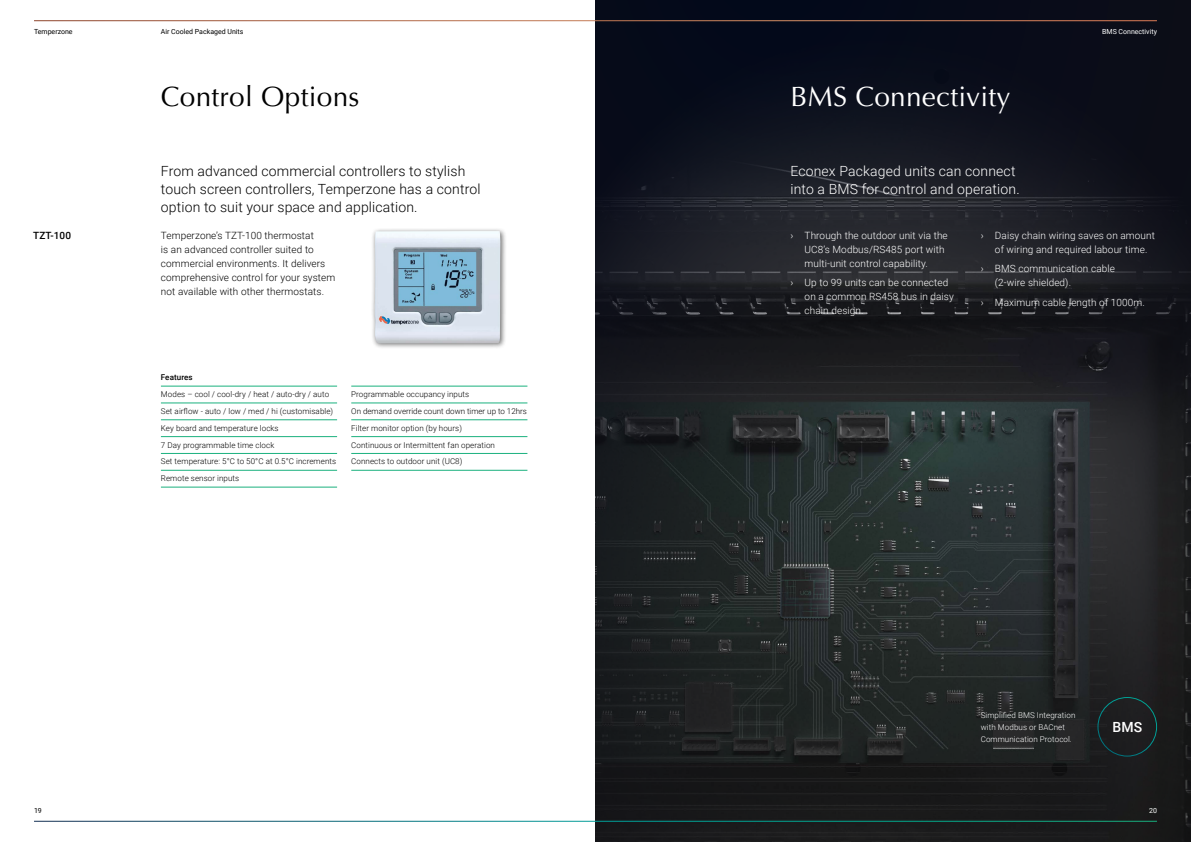
<style>
.page{position:relative;width:1191px;height:842px;background:#fff}
.page>*{position:absolute;margin:0;border:0;box-sizing:border-box;transform-origin:0 0}
.t1{font:28px "Optima LT Pro";letter-spacing:.01em;color:#fff}
.t2{font:28px "Optima LT Pro";letter-spacing:.01em;color:#000}
.t3{font:300 14px/18px "Roboto";letter-spacing:.01em;color:#000}
.t4{font:300 14px/18px "Roboto";letter-spacing:.01em;color:#fff}
.t5{font:500 14px "Roboto";color:#fff}
.t6{font:300 10px/14px "Roboto";letter-spacing:.01em;color:#fff}
.t7{font:300 10px/14px "Roboto";letter-spacing:.01em;color:#000}
.t8{font:500 10px "Roboto";letter-spacing:.01em;color:#000}
.t9{font:300 8px/16.8px "Roboto";letter-spacing:.01em;color:#000}
.t10{font:300 8px/12px "Roboto";letter-spacing:.01em;color:#fff}
.t11{font:500 8px "Roboto";letter-spacing:.01em;color:#000}
.t12{font:7px "Roboto";color:#000}
.t13{font:7px "Roboto";color:#fff}
</style>
<div class="page">
<img style="left:595px;top:0;width:596px;height:842px">
<div style="left:371px;top:227px;width:135px;height:122px;background:#000;opacity:.55"></div>
<img style="left:373px;top:231px;width:128px;height:113px">
<hr style="left:161px;top:403px;width:176px;height:1px;background:#1ab17e">
<hr style="left:351px;top:403px;width:176px;height:1px;background:#1ab17e">
<hr style="left:161px;top:419px;width:176px;height:1px;background:#1ab17e">
<hr style="left:351px;top:419px;width:176px;height:1px;background:#1ab17e">
<hr style="left:161px;top:436px;width:176px;height:1px;background:#1ab17e">
<hr style="left:351px;top:436px;width:176px;height:1px;background:#1ab17e">
<hr style="left:161px;top:453px;width:176px;height:1px;background:#1ab17e">
<hr style="left:351px;top:453px;width:176px;height:1px;background:#1ab17e">
<hr style="left:161px;top:487px;width:176px;height:1px;background:#1ab17e">
<hr style="left:161px;top:386px;width:176px;height:1px;background:#1ab17e">
<hr style="left:351px;top:386px;width:176px;height:1px;background:#1ab17e">
<hr style="left:161px;top:470px;width:176px;height:1px;background:#1ab17e">
<hr style="left:351px;top:470px;width:176px;height:1px;background:#1ab17e">
<div style="left:1097px;top:697px;width:60px;height:59px;border:1px solid #fff;border-radius:50%"></div>
<hr style="left:34px;top:20px;width:1123px;height:1px;background:#fff">
<hr style="left:34px;top:821px;width:1123px;height:1px;background:#fff">
<p class="t12" style="left:34px;top:27px;width:40px">Temperzone</p>
<p class="t12" style="left:161px;top:27px;width:84px">Air Cooled Packaged Units</p>
<p class="t13" style="left:1102px;top:27px;width:56px">BMS Connectivity</p>
<h1 class="t2" style="left:161px;top:79px;width:200px">Control Options</h1>
<h1 class="t1" style="left:790px;top:79px;width:221px">BMS Connectivity</h1>
<p class="t8" style="left:33px;top:228px;width:39px">TZT-100</p>
<h2 class="t3" style="left:161px;top:161px;width:321px">From advanced commercial controllers to stylish touch screen controllers, Temperzone has a control option to suit your space and application.</h2>
<h2 class="t4" style="left:790px;top:161px;width:231px">Econex Packaged units can connect into a BMS for control and operation.</h2>
<p class="t7" style="left:161px;top:228px;width:176px">Temperzone’s TZT-100 thermostat<br>is an advanced controller suited to commercial environments. It delivers comprehensive control for your system not available with other thermostats.</p>
<p class="t11" style="left:161px;top:372px;width:33px">Features</p>
<p class="t9" style="left:161px;top:385px;width:177px">Modes – cool / cool-dry / heat / auto-dry / auto Set airflow - auto / low / med / hi (customisable)<br>Key board and temperature locks<br>7 Day programmable time clock<br>Set temperature: 5°C to 50°C at 0.5°C increments Remote sensor inputs</p>
<p class="t9" style="left:351px;top:385px;width:177px">Programmable occupancy inputs<br>On demand override count down timer up to 12hrs Filter monitor option (by hours)<br>Continuous or Intermittent fan operation Connects to outdoor unit (UC8)</p>
<p class="t6" style="left:804px;top:228px;width:145px;text-indent:-14px">› Through the outdoor unit via the<br>UC8’s Modbus/RS485 port with multi-unit control capability.</p>
<p class="t6" style="left:804px;top:275px;width:151px;text-indent:-14px">› Up to 99 units can be connected on a common RS458 bus in daisy chain design.</p>
<p class="t6" style="left:995px;top:228px;width:161px;text-indent:-14px">› Daisy chain wiring saves on amount of wiring and required labour time.</p>
<p class="t6" style="left:995px;top:261px;width:121px;text-indent:-14px">› BMS communication cable (2-wire shielded).</p>
<p class="t6" style="left:980px;top:295px;width:166px">› Maximum cable length of 1000m.</p>
<p class="t10" style="left:980px;top:709px;width:96px">Simplified BMS Integration with Modbus or BACnet<br>Communication Protocol.</p>
<h2 class="t5" style="left:1112px;top:717px;width:31px">BMS</h2>
<p class="t12" style="left:34px;top:806px;width:9px">19</p>
<p class="t13" style="left:1149px;top:806px;width:9px">20</p>
</div>
